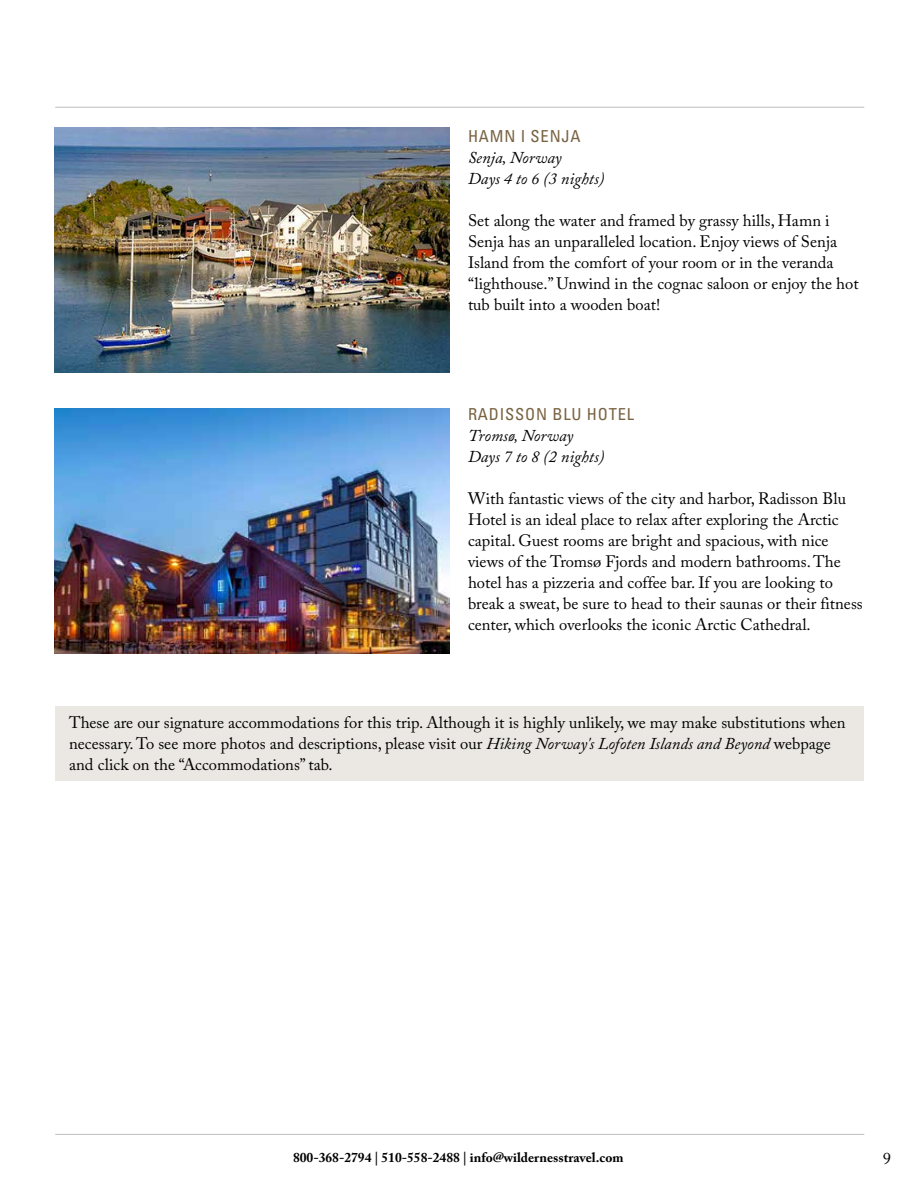
<style>
.page{position:relative;width:918px;height:1188px;background:#fff}
.page>*{position:absolute;margin:0;border:0;box-sizing:border-box;transform-origin:0 0}
.t1{font:16.5px/21px "Adobe Caslon Pro";color:#000}
.t2{font:italic 16.5px/21px "Adobe Caslon Pro";color:#000}
.t3{font:condensed 16.5px "Univers LT Std";letter-spacing:.05em;color:#786342}
.t4{font:700 13.5px "Adobe Caslon Pro";color:#000}
.s1{font-style:italic}
</style>
<div class="page">
<hr style="left:56px;top:107px;width:808px;height:1px;background:#bcbec0">
<hr style="left:56px;top:1134px;width:808px;height:1px;background:#bcbec0">
<div style="left:55px;top:706px;width:809px;height:75px;background:#ebe8e3"></div>
<img style="left:54px;top:127px;width:396px;height:245px">
<img style="left:54px;top:408px;width:396px;height:245px">
<p class="t3" style="left:468px;top:126px;width:114px">HAMN I SENJA</p>
<p class="t2" style="left:468px;top:147px;width:138px">Senja, Norway<br>Days 4 to 6 (3 nights)</p>
<p class="t1" style="left:468px;top:210px;width:392px">Set along the water and framed by grassy hills, Hamn i Senja has an unparalleled location. Enjoy views of Senja Island from the comfort of your room or in the veranda “lighthouse.” Unwind in the cognac saloon or enjoy the hot tub built into a wooden boat!</p>
<p class="t3" style="left:468px;top:404px;width:168px">RADISSON BLU HOTEL</p>
<p class="t2" style="left:468px;top:425px;width:138px">Tromsø, Norway<br>Days 7 to 8 (2 nights)</p>
<p class="t1" style="left:468px;top:488px;width:396px">With fantastic views of the city and harbor, Radisson Blu Hotel is an ideal place to relax after exploring the Arctic capital. Guest rooms are bright and spacious, with nice views of the Tromsø Fjords and modern bathrooms. The hotel has a pizzeria and coffee bar. If you are looking to break a sweat, be sure to head to their saunas or their fitness center, which overlooks the iconic Arctic Cathedral.</p>
<p class="t1" style="left:69px;top:711px;width:778px">These are our signature accommodations for this trip. Although it is highly unlikely, we may make substitutions when necessary. To see more photos and descriptions, please visit our <span class="s1">Hiking Norway's Lofoten Islands and Beyond</span> webpage and click on the “Accommodations” tab.</p>
<p class="t4" style="left:293px;top:1150px;width:332px">800-368-2794 | 510-558-2488 | info@wildernesstravel.com</p>
<p class="t1" style="left:883px;top:1148px;width:10px">9</p>
</div>
